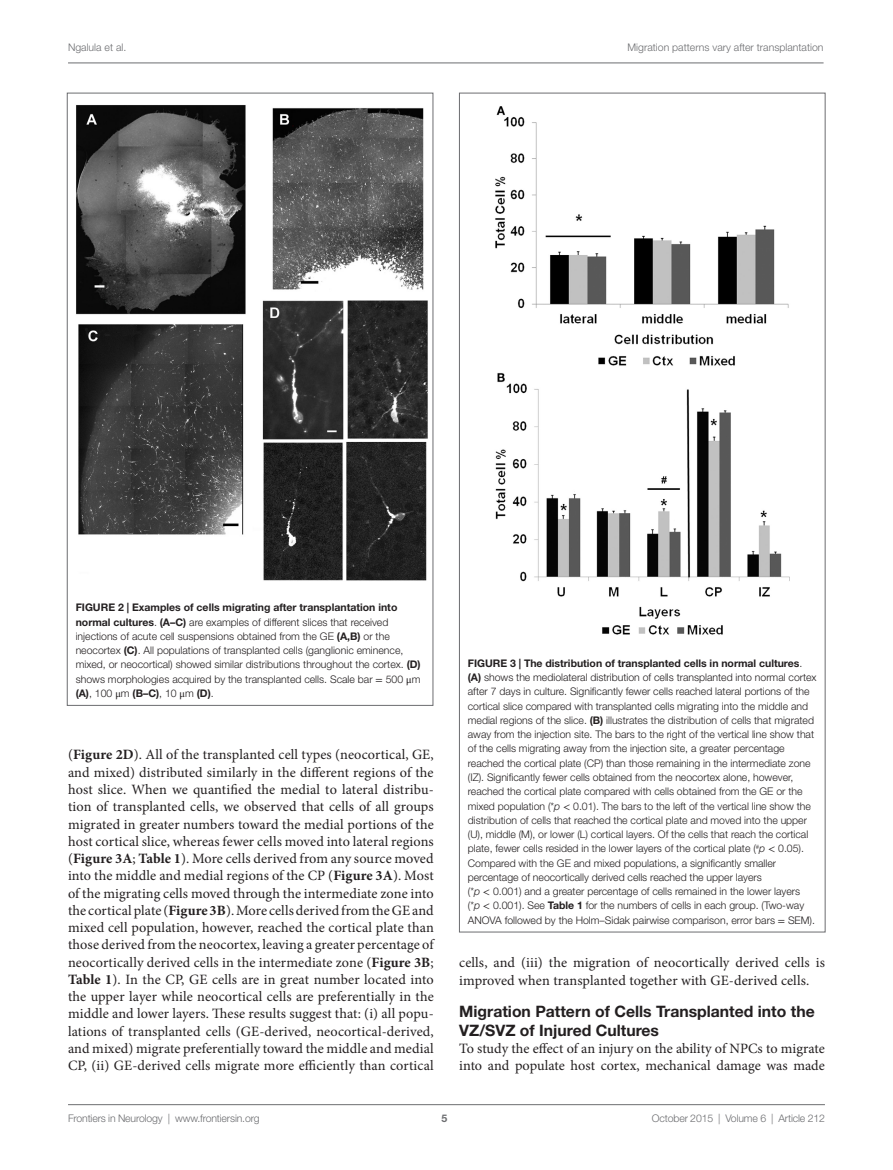
<style>
.page{position:relative;width:893px;height:1170px;background:#fff}
.page>*{position:absolute;margin:0;border:0;box-sizing:border-box;transform-origin:0 0}
.t1{font:700 15.75px/18.8px "Helvetica Neue LT Std";color:#231f20}
.t2{font:14.25px/17.2px "Minion Pro";letter-spacing:.005em;color:#231f20}
.t3{font:300 10.5px/14.2px "Helvetica Neue LT Std";color:#231f20}
.t4{font:300 10.5px "Helvetica Neue LT Std";letter-spacing:-.015em;color:#6c6d70}
.t5{font:700 10.5px "Helvetica Neue LT Std";color:#6c6d70}
.s1{font-weight:700}
.s2{font-family:"STIX General";font-weight:400}
.s3{font-style:italic}
</style>
<div class="page">
<img style="left:76px;top:105px;width:352px;height:476px">
<img style="left:495px;top:106px;width:295px;height:529px">
<hr style="left:68px;top:1104px;width:757px;height:1px;background:#6c6d70">
<hr style="left:68px;top:63px;width:756px;height:1px;background:#6c6d70">
<p class="t4" style="left:68px;top:41px;width:60px">Ngalula et al.</p>
<p class="t4" style="left:627px;top:41px;width:198px">Migration patterns vary after transplantation</p>
<p class="t3" style="left:76px;top:600px;width:347px"><span class="s1">FIG URE 2 | Examples of cells migrating after transplantation into normal cultures</span>. <span class="s1">(A–C)</span> are examples of different slices that received injections of acute cell suspensions obtained from the GE <span class="s1">(A,B)</span> or the neocortex <span class="s1">(C)</span>. All populations of transplanted cells (ganglionic eminence, mixed, or neocortical) showed similar distributions throughout the cortex. <span class="s1">(D) </span>shows morphologies acquired by the transplanted cells. Scale bar <span class="s2">=</span> 500 <span class="s2">μ</span>m <span class="s1">(A)</span>, 100 <span class="s2">μ</span>m <span class="s1">(B–C)</span>, 10 <span class="s2">μ</span>m <span class="s1">(D)</span>.</p>
<p class="t2" style="left:68px;top:746px;width:367px;text-align:justify">(<span class="s1">Figure 2D</span>). All of the transplanted cell types (neocortical, GE, and mixed) distributed similarly in the different regions of the host slice. When we quantified the medial to lateral distribu&shy;tion of transplanted cells, we observed that cells of all groups migrated in greater numbers toward the medial portions of the host cortical slice, whereas fewer cells moved into lateral regions (<span class="s1">Figure 3A</span>; <span class="s1">Table 1</span>). More cells derived from any source moved into the middle and medial regions of the CP (<span class="s1">Figure 3A</span>). Most of the migrating cells moved through the intermediate zone into the cortical plate (<span class="s1">Figure 3B</span>). More cells derived from the GE and mixed cell population, however, reached the cortical plate than those derived from the neocortex, leaving a greater percentage of neocortically derived cells in the intermediate zone (<span class="s1">Figure 3B</span>; <span class="s1">Table 1</span>). In the CP, GE cells are in great number located into the upper layer while neocortical cells are preferentially in the middle and lower layers. These results suggest that: (i) all popu&shy;lations of transplanted cells (GE-derived, neocortical-derived, and mixed) migrate preferentially toward the middle and medial CP, (ii) GE-derived cells migrate more efficiently than cortical</p>
<p class="t3" style="left:468px;top:655px;width:350px"><span class="s1">FIG URE 3 | The distribution of transplanted cells in normal cultures</span>. <span class="s1">(A)</span> shows the mediolateral distribution of cells transplanted into normal cortex after 7 days in culture. Significantly fewer cells reached lateral portions of the cortical slice compared with transplanted cells migrating into the middle and medial regions of the slice. <span class="s1">(B)</span> illustrates the distribution of cells that migrated away from the injection site. The bars to the right of the vertical line show that of the cells migrating away from the injection site, a greater percentage reached the cortical plate (CP) than those remaining in the intermediate zone (IZ). Significantly fewer cells obtained from the neocortex alone, however, reached the cortical plate compared with cells obtained from the GE or the mixed population (*<span class="s3">p</span> <span class="s2">&lt;</span> 0.01). The bars to the left of the vertical line show the distribution of cells that reached the cortical plate and moved into the upper (U), middle (M), or lower (L) cortical layers. Of the cells that reach the cortical plate, fewer cells resided in the lower layers of the cortical plate (<sup>#</sup><span class="s3">p</span> <span class="s2">&lt;</span> 0.05).<br>Compared with the GE and mixed populations, a significantly smaller percentage of neocortically derived cells reached the upper layers<br>(*<span class="s3">p</span> <span class="s2">&lt;</span> 0.001) and a greater percentage of cells remained in the lower layers<br>(*<span class="s3">p</span> <span class="s2">&lt;</span> 0.001). See <span class="s1">Table 1</span> for the numbers of cells in each group. (Two-way ANOVA followed by the Holm–Sidak pairwise comparison, error bars <span class="s2">=</span> SEM).</p>
<h2 class="t2" style="left:459px;top:954px;width:367px">cells, and (iii) the migration of neocortically derived cells is improved when transplanted together with GE-derived cells.</h2>
<h1 class="t1" style="left:459px;top:1001px;width:357px">Migration Pattern of Cells Transplanted into the<br>VZ/SVZ of Injured Cultures</h1>
<h2 class="t2" style="left:459px;top:1039px;width:367px">To study the effect of an injury on the ability of NPCs to migrate into and populate host cortex, mechanical damage was made</h2>
<p class="t4" style="left:68px;top:1111px;width:193px">Frontiers in Neurology | www.frontiersin.org</p>
<p class="t5" style="left:441px;top:1111px;width:7px">5</p>
<p class="t4" style="left:652px;top:1111px;width:174px">October 2015 | Volume 6 | Article 212</p>
</div>
